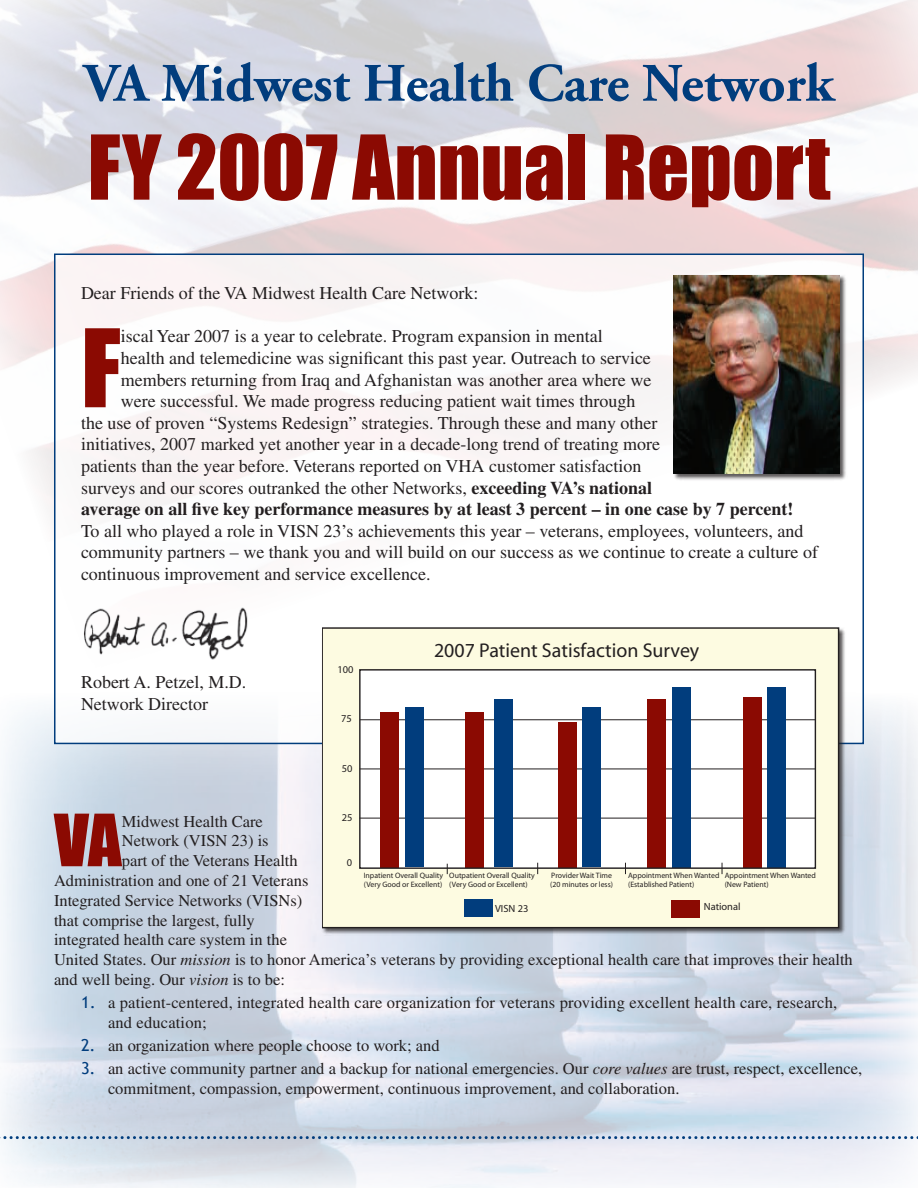
<style>
.page{position:relative;width:918px;height:1188px;background:#fff}
.page>*{position:absolute;margin:0;border:0;box-sizing:border-box;transform-origin:0 0}
.t1{font:99.9px "Impact";color:#8b0a02}
.t2{font:82.5px "Impact";color:#8b0a02}
.t3{font:66.6px "Impact";color:#8b0a02}
.t4{font:700 54px "Adobe Garamond Pro";color:#013d7d}
.t5{font:19.95px "Myriad";color:#231f20}
.t6{font:18px "Times";color:#231f20}
.t7{font:700 18px "Times";color:#231f20}
.t8{font:16.5px/19.8px "Times";color:#231f20}
.t9{font:10.5px "Myriad";color:#231f20}
.t10{font:7.8px/9.4px "Myriad";color:#231f20}
.s1{font-weight:700}
.s2{font-style:italic}
.s3{font-family:"Trebuchet MS";color:#013d7d}
</style>
<div class="page">
<img style="left:0;top:0;width:918px;height:523px">
<div style="left:54px;top:254px;width:810px;height:489px;background:#fff"></div>
<div style="left:673px;top:274px;width:175px;height:208px;background:#231f20;opacity:.75"></div>
<img style="left:674px;top:275px;width:166px;height:199px">
<img style="left:84px;top:607px;width:164px;height:53px">
<svg style="left:0;top:1136px;width:918px;height:3px;background:#87a1c0"></svg>
<div style="left:321px;top:627px;width:526px;height:309px;background:#231f20;opacity:.75"></div>
<div style="left:322px;top:628px;width:517px;height:300px;background:#fdfbe1"></div>
<div style="left:322px;top:628px;width:517px;height:300px;border:1px solid #231f20"></div>
<div style="left:360px;top:670px;width:455px;height:198px;background:#fff"></div>
<hr style="left:360px;top:719px;width:455px;height:1px;background:#231f20">
<hr style="left:360px;top:769px;width:455px;height:1px;background:#231f20">
<hr style="left:360px;top:818px;width:456px;height:1px;background:#231f20">
<div style="left:464px;top:900px;width:29px;height:17px;background:#013d7d"></div>
<div style="left:671px;top:900px;width:29px;height:17px;background:#8b0a02"></div>
<div style="left:381px;top:712px;width:18px;height:155px;background:#8b0a02"></div>
<div style="left:465px;top:712px;width:19px;height:155px;background:#8b0a02"></div>
<div style="left:647px;top:699px;width:18px;height:168px;background:#8b0a02"></div>
<div style="left:743px;top:697px;width:19px;height:170px;background:#8b0a02"></div>
<div style="left:558px;top:722px;width:19px;height:145px;background:#8b0a02"></div>
<div style="left:405px;top:707px;width:18px;height:160px;background:#013d7d"></div>
<div style="left:582px;top:707px;width:18px;height:160px;background:#013d7d"></div>
<div style="left:494px;top:700px;width:19px;height:167px;background:#013d7d"></div>
<div style="left:672px;top:687px;width:19px;height:180px;background:#013d7d"></div>
<div style="left:767px;top:687px;width:19px;height:180px;background:#013d7d"></div>
<div style="left:359px;top:669px;width:457px;height:200px;border:1px solid #231f20"></div>
<p class="t4" style="left:84px;top:52px;width:752px">VA Midwest Health Care Network</p>
<p class="t2" style="left:88px;top:103px;width:744px">FY 2007 Annual Report</p>
<p class="t6" style="left:81px;top:283px;width:399px">Dear Friends of the VA Midwest Health Care Network:</p>
<p class="t1" style="left:81px;top:291px;width:41px">F</p>
<p class="t6" style="left:121px;top:326px;width:484px">iscal Year 2007 is a year to celebrate. Program expansion in mental</p>
<p class="t6" style="left:121px;top:348px;width:532px">health and telemedicine was significant this past year. Outreach to service</p>
<p class="t6" style="left:121px;top:369px;width:532px">members returning from Iraq and Afghanistan was another area where we</p>
<p class="t6" style="left:121px;top:391px;width:516px">were successful. We made progress reducing patient wait times through</p>
<p class="t6" style="left:81px;top:413px;width:578px">the use of proven “Systems Redesign” strategies. Through these and many other</p>
<p class="t6" style="left:81px;top:434px;width:581px">initiatives, 2007 marked yet another year in a decade-long trend of treating more</p>
<p class="t6" style="left:81px;top:456px;width:562px">patients than the year before. Veterans reported on VHA customer satisfaction</p>
<p class="t6" style="left:81px;top:477px;width:573px">surveys and our scores outranked the other Networks, <span class="s1">exceeding VA’s national</span></p>
<p class="t7" style="left:81px;top:498px;width:714px">average on all five key performance measures by at least 3 percent – in one case by 7 percent!</p>
<p class="t6" style="left:81px;top:521px;width:724px">To all who played a role in VISN 23’s achievements this year – veterans, employees, volunteers, and</p>
<p class="t6" style="left:81px;top:542px;width:739px">community partners – we thank you and will build on our success as we continue to create a culture of</p>
<p class="t6" style="left:81px;top:564px;width:351px">continuous improvement and service excellence.</p>
<p class="t6" style="left:81px;top:672px;width:167px">Robert A. Petzel, M.D.</p>
<p class="t6" style="left:81px;top:693px;width:129px">Network Director</p>
<p class="t9" style="left:337px;top:664px;width:18px">100</p>
<p class="t9" style="left:341px;top:714px;width:12px">75</p>
<p class="t9" style="left:342px;top:763px;width:12px">50</p>
<p class="t5" style="left:434px;top:640px;width:267px">2007 Patient Satisfaction Survey</p>
<p class="t3" style="left:54px;top:788px;width:69px">VA</p>
<p class="t8" style="left:122px;top:811px;width:143px">Midwest Health Care</p>
<p class="t9" style="left:342px;top:812px;width:12px">25</p>
<p class="t9" style="left:347px;top:858px;width:7px">0</p>
<p class="t8" style="left:122px;top:831px;width:148px">Network (VISN 23) is</p>
<p class="t8" style="left:122px;top:851px;width:178px">part of the Veterans Health</p>
<p class="t8" style="left:54px;top:871px;width:256px">Administration and one of 21 Veterans</p>
<p class="t8" style="left:54px;top:890px;width:250px">Integrated Service Networks (VISNs)</p>
<p class="t8" style="left:54px;top:910px;width:202px">that comprise the largest, fully</p>
<p class="t8" style="left:54px;top:930px;width:234px">integrated health care system in the</p>
<p class="t8" style="left:54px;top:950px;width:800px">United States. Our <span class="s2">mission</span> is to honor America’s veterans by providing exceptional health care that improves their health</p>
<p class="t8" style="left:54px;top:970px;width:232px">and well being. Our <span class="s2">vision</span> is to be:</p>
<p class="t8" style="left:108px;top:993px;width:731px;text-indent:-27px"><span class="s3">1.</span> a patient-centered, integrated health care organization for veterans providing excellent health care, research, and education;</p>
<p class="t8" style="left:81px;top:1035px;width:360px"><span class="s3">2.</span> an organization where people choose to work; and</p>
<p class="t8" style="left:108px;top:1058px;width:756px;text-indent:-27px"><span class="s3">3.</span> an active community partner and a backup for national emergencies. Our <span class="s2">core values</span> are trust, respect, excellence, commitment, compassion, empowerment, continuous improvement, and collaboration.</p>
<p class="t10" style="left:364px;top:871px;width:81px">Inpatient Overall Quality (Very Good or Excellent)</p>
<p class="t10" style="left:449px;top:871px;width:87px">Outpatient Overall Quality (Very Good or Excellent)</p>
<p class="t10" style="left:628px;top:871px;width:93px">Appointment When Wanted (Established Patient)</p>
<p class="t10" style="left:725px;top:871px;width:93px">Appointment When Wanted (New Patient)</p>
<p class="t10" style="left:550px;top:871px;width:64px">Provider Wait Time (20 minutes or less)</p>
<p class="t9" style="left:495px;top:903px;width:35px">VISN 23</p>
<p class="t9" style="left:704px;top:902px;width:38px">National</p>
</div>
